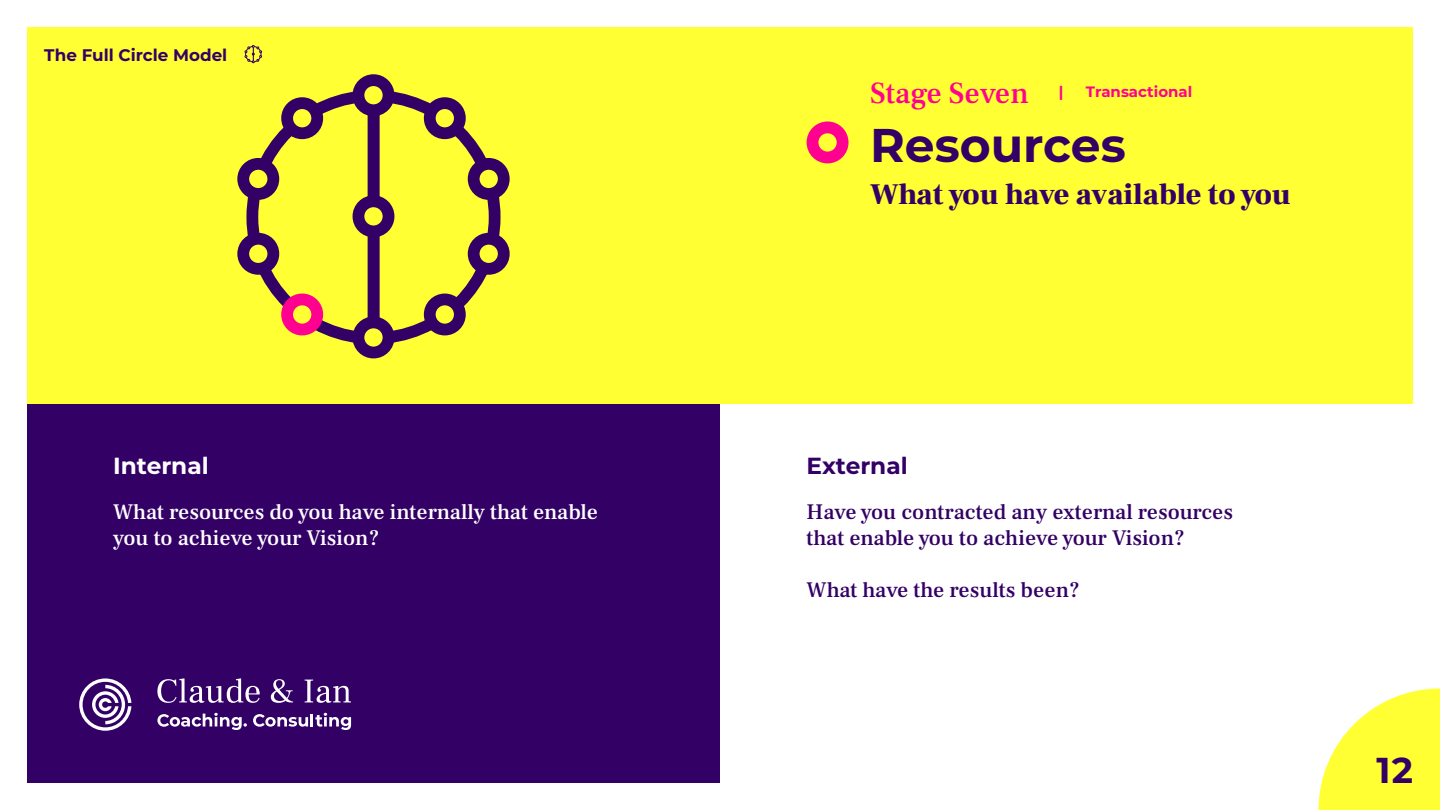
<style>
.page{position:relative;width:1440px;height:810px;background:#fff}
.page>*{position:absolute;margin:0;border:0;box-sizing:border-box;transform-origin:0 0}
.t1{font:700 47.25px "Montserrat";color:#306}
.t2{font:700 36px "Montserrat";color:#306}
.t3{font:900 30px "Frank Ruhl Libre";color:#306}
.t4{font:500 30px "Frank Ruhl Libre";color:#ff0091}
.t5{font:700 23.25px "Montserrat";color:#fff}
.t6{font:700 23.25px "Montserrat";color:#306}
.t7{font:500 21.75px/26.1px "Frank Ruhl Libre";color:#306}
.t8{font:500 21.75px/26.1px "Frank Ruhl Libre";color:#fff}
.t9{font:700 16.73px "Montserrat";color:#306}
.t10{font:700 15px "Montserrat";color:#ff0091}
</style>
<div class="page">
<div style="left:27px;top:27px;width:693px;height:378px;background:#ff3"></div>
<div style="left:720px;top:27px;width:693px;height:378px;background:#ff3"></div>
<div style="left:27px;top:404px;width:693px;height:379px;background:#306"></div>
<div style="left:720px;top:404px;width:693px;height:379px;background:#fff"></div>
<svg style="left:1318px;top:688px;width:122px;height:122px"></svg>
<svg style="left:245px;top:45px;width:17px;height:18px"></svg>
<svg style="left:79px;top:678px;width:52px;height:53px"></svg>
<svg style="left:157px;top:678px;width:103px;height:25px"></svg>
<svg style="left:271px;top:679px;width:22px;height:24px"></svg>
<svg style="left:305px;top:680px;width:46px;height:23px"></svg>
<svg style="left:157px;top:713px;width:90px;height:17px"></svg>
<svg style="left:253px;top:713px;width:98px;height:17px"></svg>
<svg style="left:241px;top:84px;width:265px;height:266px"></svg>
<div style="left:358px;top:80px;width:31px;height:30px;background:#ff3;border-radius:50%"></div>
<div style="left:353px;top:74px;width:41px;height:42px;border:12px solid #306;border-radius:50%"></div>
<div style="left:358px;top:322px;width:31px;height:31px;background:#ff3;border-radius:50%"></div>
<div style="left:353px;top:317px;width:41px;height:41px;border:12px solid #306;border-radius:50%"></div>
<div style="left:430px;top:103px;width:30px;height:30px;background:#ff3;border-radius:50%"></div>
<div style="left:424px;top:97px;width:42px;height:42px;border:12px solid #306;border-radius:50%"></div>
<div style="left:474px;top:164px;width:30px;height:30px;background:#ff3;border-radius:50%"></div>
<div style="left:468px;top:158px;width:42px;height:42px;border:12px solid #306;border-radius:50%"></div>
<div style="left:474px;top:239px;width:30px;height:30px;background:#ff3;border-radius:50%"></div>
<div style="left:468px;top:233px;width:42px;height:42px;border:12px solid #306;border-radius:50%"></div>
<div style="left:430px;top:299px;width:30px;height:31px;background:#ff3;border-radius:50%"></div>
<div style="left:424px;top:294px;width:42px;height:41px;border:12px solid #306;border-radius:50%"></div>
<div style="left:287px;top:103px;width:30px;height:30px;background:#ff3;border-radius:50%"></div>
<div style="left:281px;top:97px;width:42px;height:42px;border:12px solid #306;border-radius:50%"></div>
<div style="left:243px;top:164px;width:30px;height:30px;background:#ff3;border-radius:50%"></div>
<div style="left:237px;top:158px;width:42px;height:42px;border:12px solid #306;border-radius:50%"></div>
<div style="left:243px;top:239px;width:30px;height:30px;background:#ff3;border-radius:50%"></div>
<div style="left:237px;top:233px;width:42px;height:42px;border:12px solid #306;border-radius:50%"></div>
<div style="left:287px;top:299px;width:30px;height:31px;background:#ff3;border-radius:50%"></div>
<div style="left:281px;top:294px;width:42px;height:41px;border:12px solid #ff0091;border-radius:50%"></div>
<div style="left:358px;top:201px;width:31px;height:30px;background:#ff3;border-radius:50%"></div>
<div style="left:353px;top:195px;width:41px;height:42px;border:12px solid #306;border-radius:50%"></div>
<div style="left:807px;top:122px;width:42px;height:41px;border:12px solid #ff0091;border-radius:50%"></div>
<p class="t9" style="left:44px;top:43px;width:185px">The Full Circle Model</p>
<p class="t4" style="left:870px;top:74px;width:160px">Stage Seven</p>
<p class="t10" style="left:1059px;top:80px;width:6px">|</p>
<p class="t10" style="left:1086px;top:80px;width:108px">Transactional</p>
<p class="t1" style="left:870px;top:111px;width:257px">Resources</p>
<p class="t3" style="left:870px;top:176px;width:422px">What you have available to you</p>
<p class="t5" style="left:113px;top:449px;width:97px">Internal</p>
<p class="t6" style="left:807px;top:449px;width:103px">External</p>
<p class="t8" style="left:113px;top:498px;width:486px">What resources do you have internally that enable you to achieve your Vision?</p>
<p class="t7" style="left:807px;top:498px;width:428px">Have you contracted any external resources that enable you to achieve your Vision?</p>
<p class="t7" style="left:807px;top:577px;width:275px">What have the results been?</p>
<h2 class="t2" style="left:1377px;top:744px;width:38px">12</h2>
</div>
